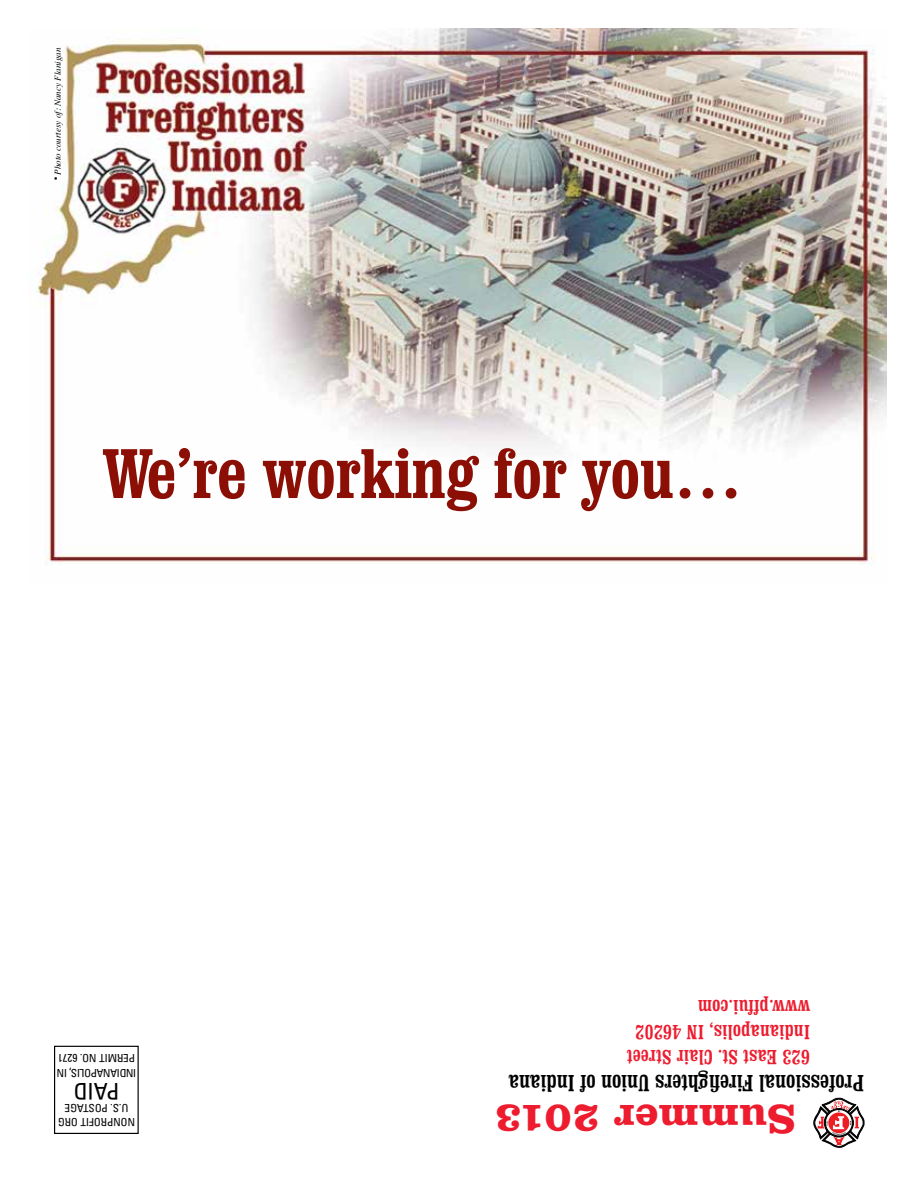
<style>
.page{position:relative;width:918px;height:1188px;background:#fff}
.page>*{position:absolute;margin:0;border:0;box-sizing:border-box;transform-origin:0 0}
.t1{font:700 condensed 69px "Clarendon BT";color:#8b0f04}
.t2{font:700 42px "Clarendon BT";letter-spacing:.01em;color:#ed1c2e}
.t3{font:condensed 24px "Clarendon BT";color:#000}
.t4{font:condensed 22.95px "Univers";color:#000}
.t5{font:condensed 21px/25.2px "Clarendon BT";letter-spacing:.01em;color:#ed1c2e}
.t6{font:condensed 11.25px/14.1px "Univers";letter-spacing:-.03em;color:#000}
.t7{font:condensed 11.25px/14.1px "Univers";color:#000;text-align:center}
.t8{font:italic 9px "Times";color:#000}
</style>
<div class="page">
<svg style="left:814px;top:1098px;width:50px;height:50px"></svg>
<div style="left:54px;top:1046px;width:85px;height:88px;border:1px solid #000"></div>
<img style="left:36px;top:28px;width:850px;height:537px">
<p class="t8" style="left:50px;top:180px;width:134px;rotate:-90deg">• Photo courtesy of: Nancy Flanigan</p>
<h1 class="t1" style="left:103px;top:431px;width:641px">We’re working for you…</h1>
<p class="t6" style="left:136px;top:1080px;width:81px;rotate:-180deg">INDIANAPOLIS, IN<br>PERMIT NO. 6271</p>
<p class="t4" style="left:120px;top:1105px;width:48px;rotate:-180deg">PAID</p>
<p class="t7" style="left:135px;top:1129px;width:79px;rotate:-180deg">NONPROFIT ORG<br>U.S. POSTAGE</p>
<p class="t5" style="left:810px;top:1070px;width:185px;rotate:-180deg">623 East St. Clair Street<br>Indianapolis, IN 46202 www.pffui.com</p>
<p class="t3" style="left:864px;top:1098px;width:357px;rotate:-180deg">Professional Firefighters Union of Indiana</p>
<h2 class="t2" style="left:796px;top:1145px;width:302px;rotate:-180deg">Summer 2013</h2>
</div>
